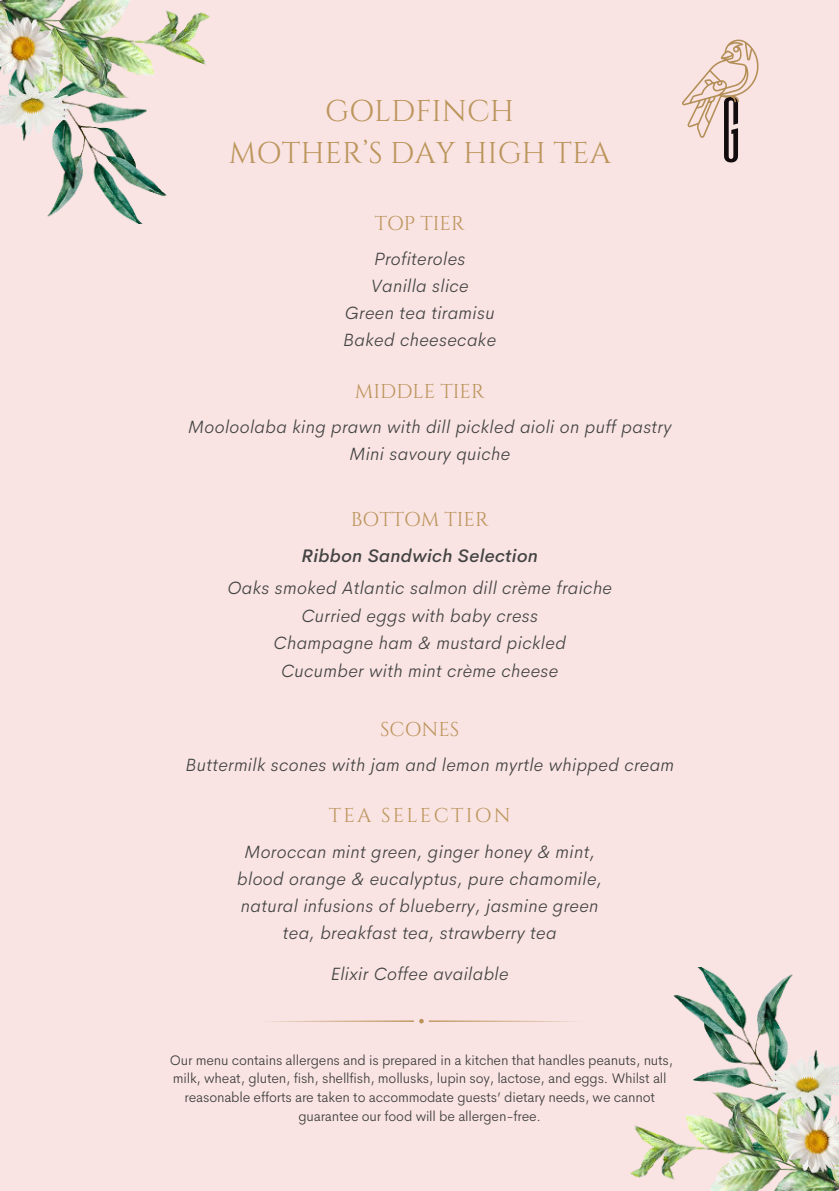
<style>
.page{position:relative;width:839px;height:1191px;background:#fff}
.page>*{position:absolute;margin:0;border:0;box-sizing:border-box;transform-origin:0 0}
.t1{font:30px/42px "Cinzel";color:#bc955c;text-align:center}
.t2{font:20px "Cinzel";color:#bc955c}
.t3{font:20px "Cinzel";letter-spacing:.11em;color:#bc955c}
.t4{font:italic 300 18px/27px "Cerebri Sans";letter-spacing:.02em;color:#434343;text-align:center}
.t5{font:italic 500 18px "Cerebri Sans";letter-spacing:.02em;color:#434343}
.t6{font:300 14px/18.6px "Cerebri Sans";letter-spacing:-.015em;color:#3d3c3c;text-align:center}
</style>
<div class="page">
<div style="left:0;top:0;width:838px;height:1191px;background:#f9e4e3"></div>
<svg style="left:682px;top:40px;width:76px;height:122px"></svg>
<img style="left:630px;top:967px;width:208px;height:224px">
<svg style="left:267px;top:1019px;width:309px;height:4px"></svg>
<img style="left:0;top:0;width:209px;height:223px">
<h1 class="t1" style="left:229px;top:90px;width:383px">GOLDFINCH<br>MOTHER’S DAY HIGH TEA</h1>
<p class="t2" style="left:375px;top:211px;width:91px">TOP TIER</p>
<p class="t4" style="left:343px;top:244px;width:154px">Profiteroles<br>Vanilla slice<br>Green tea tiramisu<br>Baked cheesecake</p>
<p class="t2" style="left:355px;top:379px;width:131px">MIDDLE TIER</p>
<p class="t4" style="left:188px;top:412px;width:484px">Mooloolaba king prawn with dill pickled aioli on puff pastry<br>Mini savoury quiche</p>
<p class="t2" style="left:351px;top:508px;width:139px">BOTTOM TIER</p>
<p class="t5" style="left:301px;top:541px;width:238px">Ribbon Sandwich Selection</p>
<p class="t4" style="left:227px;top:572px;width:386px">Oaks smoked Atlantic salmon dill crème fraiche</p>
<p class="t4" style="left:301px;top:600px;width:238px">Curried eggs with baby cress</p>
<p class="t4" style="left:281px;top:656px;width:279px">Cucumber with mint crème cheese</p>
<p class="t4" style="left:274px;top:628px;width:294px">Champagne ham &amp; mustard pickled</p>
<p class="t2" style="left:380px;top:718px;width:81px">SCONES</p>
<p class="t4" style="left:185px;top:750px;width:490px">Buttermilk scones with jam and lemon myrtle whipped cream</p>
<p class="t3" style="left:329px;top:804px;width:183px">TEA SELECTION</p>
<p class="t4" style="left:237px;top:837px;width:366px">Moroccan mint green, ginger honey &amp; mint, blood orange &amp; eucalyptus, pure chamomile, natural infusions of blueberry, jasmine green tea, breakfast tea, strawberry tea</p>
<p class="t4" style="left:331px;top:959px;width:179px">Elixir Coffee available</p>
<p class="t6" style="left:170px;top:1049px;width:505px">Our menu contains allergens and is prepared in a kitchen that handles peanuts, nuts, milk, wheat, gluten, fish, shellfish, mollusks, lupin soy, lactose, and eggs. Whilst all reasonable efforts are taken to accommodate guests’ dietary needs, we cannot guarantee our food will be allergen-free.</p>
</div>
